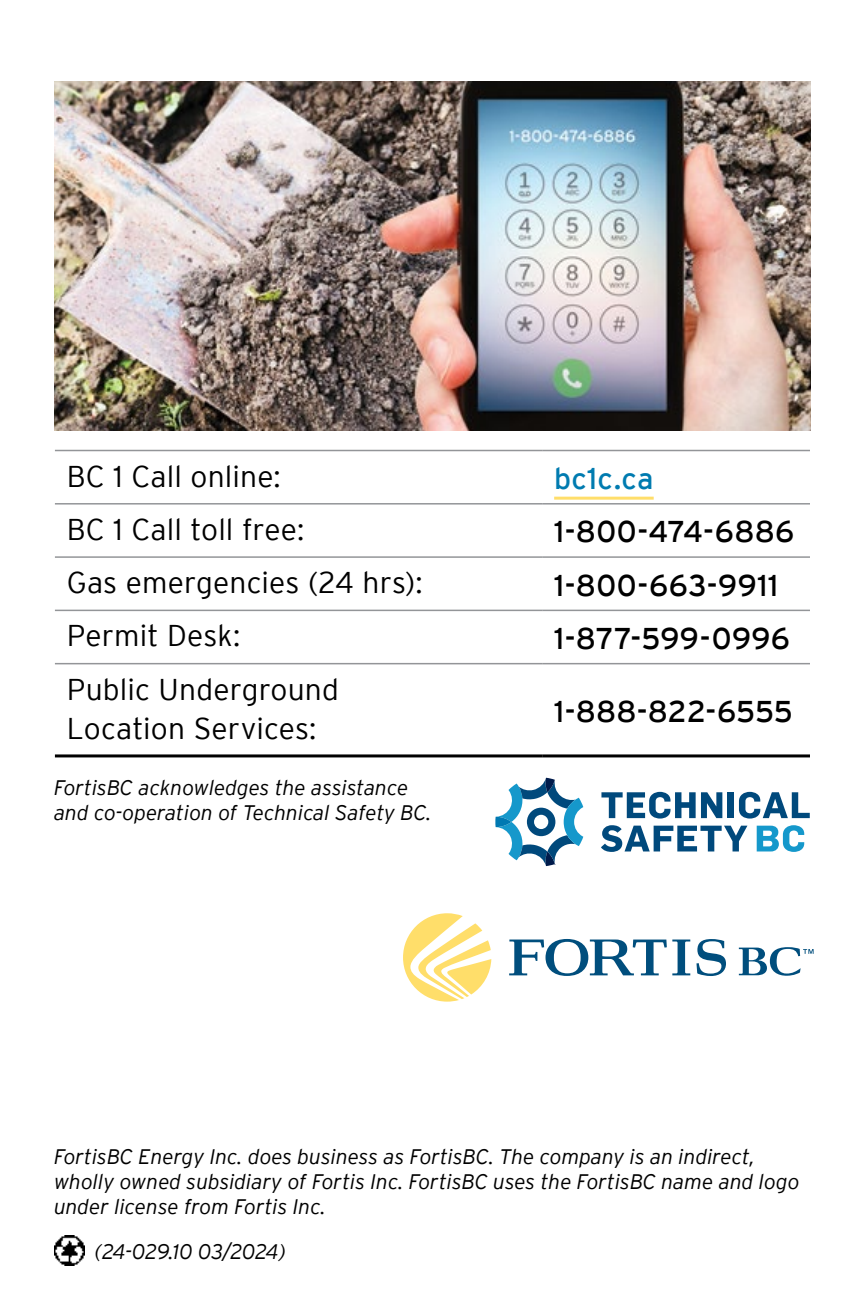
<style>
.page{position:relative;width:864px;height:1296px;background:#fff}
.page>*{position:absolute;margin:0;border:0;box-sizing:border-box;transform-origin:0 0}
.t1{font:300 30px/39px "Interstate";letter-spacing:.005em;color:#000}
.t2{font:30px "Interstate";letter-spacing:.01em;color:#000}
.t3{font:30px "Interstate";letter-spacing:.005em;color:#007bb0}
.t4{font:italic 300 21px/25.2px "Interstate";color:#000}
</style>
<div class="page">
<svg style="left:739px;top:947px;width:75px;height:29px"></svg>
<svg style="left:509px;top:939px;width:181px;height:37px"></svg>
<svg style="left:696px;top:939px;width:30px;height:37px"></svg>
<svg style="left:403px;top:913px;width:88px;height:89px"></svg>
<img style="left:54px;top:1235px;width:30px;height:30px">
<img style="left:55px;top:81px;width:756px;height:349px">
<svg style="left:601px;top:792px;width:121px;height:27px"></svg>
<div style="left:728px;top:792px;width:6px;height:26px;background:#00497c"></div>
<svg style="left:739px;top:792px;width:71px;height:27px"></svg>
<svg style="left:601px;top:825px;width:146px;height:27px"></svg>
<svg style="left:757px;top:825px;width:47px;height:27px"></svg>
<svg style="left:495px;top:778px;width:88px;height:88px"></svg>
<hr style="left:55px;top:450px;width:487px;height:1px;background:#939598">
<hr style="left:542px;top:450px;width:268px;height:1px;background:#939598">
<hr style="left:55px;top:503px;width:487px;height:2px;background:#939598">
<hr style="left:542px;top:503px;width:268px;height:2px;background:#939598">
<hr style="left:55px;top:556px;width:487px;height:2px;background:#939598">
<hr style="left:542px;top:556px;width:268px;height:2px;background:#939598">
<hr style="left:55px;top:610px;width:487px;height:1px;background:#939598">
<hr style="left:542px;top:610px;width:268px;height:1px;background:#939598">
<hr style="left:55px;top:663px;width:487px;height:1px;background:#939598">
<hr style="left:55px;top:754px;width:487px;height:3px;background:#000">
<hr style="left:542px;top:663px;width:268px;height:1px;background:#939598">
<hr style="left:542px;top:754px;width:268px;height:3px;background:#000">
<hr style="left:554px;top:497px;width:100px;height:3px;background:#ffde6a">
<h1 class="t1" style="left:67px;top:456px;width:215px">BC 1 Call online:</h1>
<h1 class="t3" style="left:554px;top:462px;width:101px">bc1c.ca</h1>
<h1 class="t1" style="left:67px;top:509px;width:239px">BC 1 Call toll free:</h1>
<h1 class="t2" style="left:554px;top:515px;width:241px">1-800-474-6886</h1>
<h1 class="t1" style="left:67px;top:563px;width:357px">Gas emergencies (24 hrs):</h1>
<h1 class="t2" style="left:554px;top:568px;width:226px">1-800-663-9911</h1>
<h1 class="t1" style="left:67px;top:616px;width:175px">Permit Desk:</h1>
<h1 class="t2" style="left:554px;top:622px;width:237px">1-877-599-0996</h1>
<h1 class="t1" style="left:67px;top:669px;width:274px">Public Underground<br>Location Services:</h1>
<h1 class="t2" style="left:554px;top:694px;width:240px">1-888-822-6555</h1>
<p class="t4" style="left:54px;top:774px;width:379px">FortisBC acknowledges the assistance and co-operation of Technical Safety BC.</p>
<p class="t4" style="left:54px;top:1144px;width:747px">FortisBC Energy Inc. does business as FortisBC. The company is an indirect, wholly owned subsidiary of Fortis Inc. FortisBC uses the FortisBC name and logo under license from Fortis Inc.</p>
<p class="t4" style="left:95px;top:1239px;width:193px">(24-029.10 03/2024)</p>
</div>
